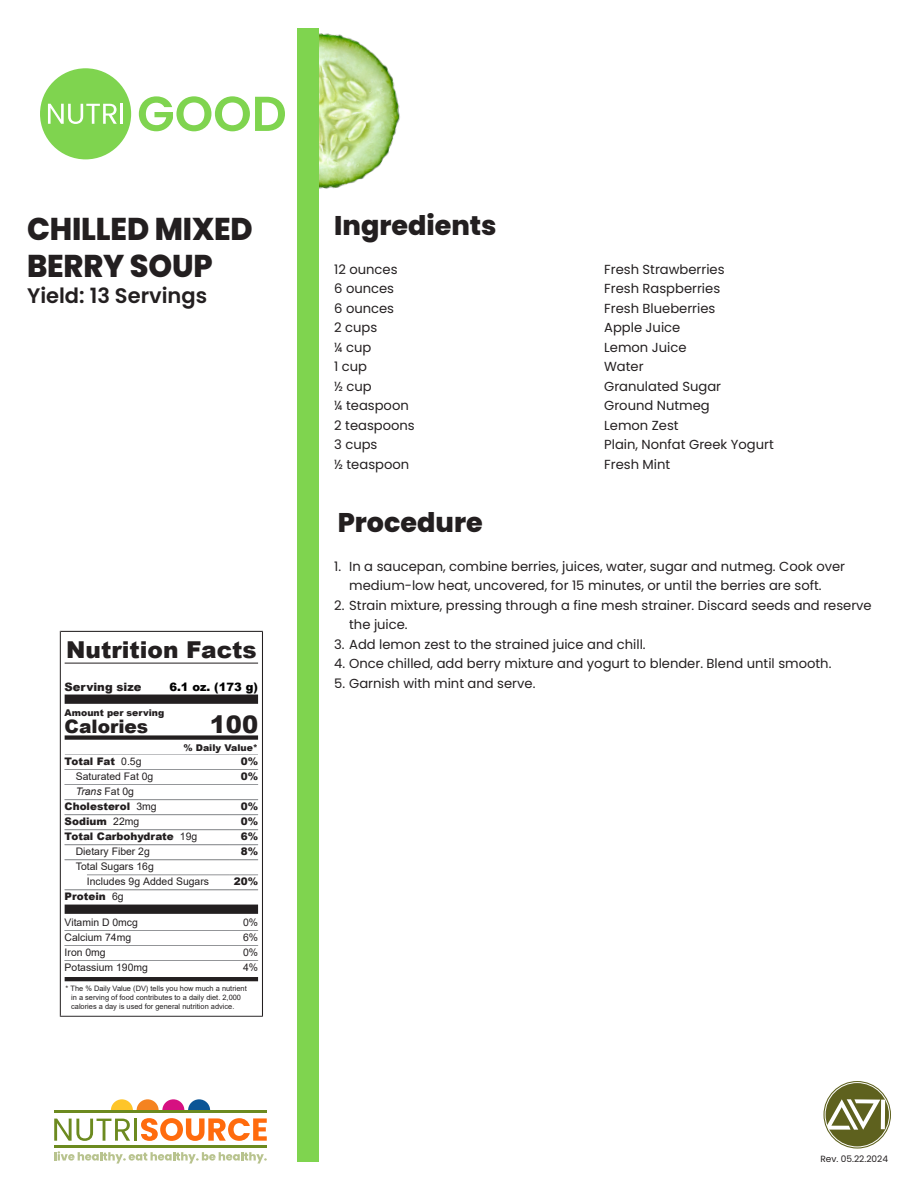
<style>
.page{position:relative;width:918px;height:1188px;background:#fff}
.page>*{position:absolute;margin:0;border:0;box-sizing:border-box;transform-origin:0 0}
.Quote_Name_Title{font:800 31.5px/37.8px "Poppins";letter-spacing:-.005em;color:#231f20;scale:.96 1}
.Quote_Name_Title-2{font:800 27px "Poppins";color:#231f20}
.t1{font:900 24.15px "Arial";color:#231f20}
.t2{font:900 23.25px "Arial";color:#231f20}
.Quote_Name_Title-3{font:600 21px "Poppins";color:#231f20}
.t3{font:900 18.6px "Arial";color:#231f20}
.Quote_Name_Title-4{font:13.2px/19.5px "Poppins";color:#231f20}
.t4{font:900 11.55px "Arial";color:#000}
.t5{font:900 11.55px "Arial";color:#231f20}
.t6{font:10.35px/15px "Arial";color:#231f20}
.t7{font:900 10.35px/15px "Arial";color:#231f20}
.t8{font:900 9.3px "Arial";color:#231f20}
.Quote_Name_Title-5{font:9px "Poppins";color:#231f20}
.t9{font:7.5px/9px "Arial";color:#231f20}
.s1{font-weight:400}
.s2{font-weight:400;font-style:italic}
</style>
<div class="page">
<img style="left:318px;top:28px;width:82px;height:173px">
<div style="left:297px;top:28px;width:21px;height:1134px;background:#7fd44f"></div>
<svg style="left:111px;top:1099px;width:99px;height:12px"></svg>
<svg style="left:54px;top:1119px;width:76px;height:22px"></svg>
<hr style="left:134px;top:1119px;width:3px;height:22px;background:#6c8a1f">
<svg style="left:141px;top:1118px;width:126px;height:23px"></svg>
<svg style="left:54px;top:1151px;width:213px;height:13px"></svg>
<hr style="left:54px;top:1146px;width:213px;height:2px;background:#6c8a1f">
<hr style="left:54px;top:1111px;width:213px;height:2px;background:#6c8a1f">
<svg style="left:824px;top:1081px;width:67px;height:68px;background:#6e7135"></svg>
<div style="left:825px;top:1082px;width:65px;height:65px;border:1px solid #fff;border-radius:50%"></div>
<hr style="left:881px;top:1100px;width:4px;height:29px;background:#fff">
<svg style="left:827px;top:1099px;width:53px;height:31px"></svg>
<svg style="left:139px;top:96px;width:146px;height:35px"></svg>
<div style="left:40px;top:68px;width:91px;height:91px;background:#7fd44f;border-radius:50%"></div>
<svg style="left:48px;top:104px;width:69px;height:20px"></svg>
<hr style="left:121px;top:104px;width:2px;height:20px;background:#fff">
<svg style="left:59px;top:631px;width:1px;height:386px"></svg>
<svg style="left:60px;top:631px;width:203px;height:386px"></svg>
<hr style="left:65px;top:977px;width:193px;height:4px;background:#231f20">
<h6 class="Quote_Name_Title" style="left:27px;top:210px;width:237px">CHILLED MIXED<br>BERRY SOUP</h6>
<h6 class="Quote_Name_Title-3" style="left:27px;top:283px;width:182px">Yield: 13 Servings</h6>
<p class="t2" style="left:66px;top:633px;width:192px">Nutrition Facts</p>
<p class="t5" style="left:65px;top:679px;width:78px">Serving size</p>
<p class="t4" style="left:169px;top:679px;width:90px">6.1 oz. (173 g)</p>
<p class="t8" style="left:65px;top:705px;width:101px">Amount per serving</p>
<p class="t3" style="left:65px;top:713px;width:85px">Calories</p>
<p class="t1" style="left:210px;top:707px;width:50px">100</p>
<p class="t8" style="left:183px;top:741px;width:76px">% Daily Value*</p>
<p class="t7" style="left:65px;top:753px;width:78px">Total Fat <span class="s1">0.5g</span></p>
<p class="t7" style="left:241px;top:753px;width:19px">0%</p>
<p class="t6" style="left:76px;top:769px;width:79px">Saturated Fat 0g</p>
<p class="t7" style="left:241px;top:768px;width:19px">0%</p>
<p class="t7" style="left:65px;top:783px;width:94px;text-indent:11px"><span class="s2">Trans</span> <span class="s1">Fat 0g<br></span>Cholesterol <span class="s1">3mg</span></p>
<p class="t7" style="left:241px;top:798px;width:19px">0%</p>
<p class="t7" style="left:65px;top:813px;width:76px">Sodium <span class="s1">22mg</span></p>
<p class="t7" style="left:241px;top:813px;width:19px">0%</p>
<p class="t7" style="left:65px;top:828px;width:134px">Total Carbohydrate <span class="s1">19g</span></p>
<p class="t7" style="left:241px;top:828px;width:19px">6%</p>
<p class="t6" style="left:76px;top:844px;width:76px">Dietary Fiber 2g</p>
<p class="t7" style="left:241px;top:843px;width:19px">8%</p>
<p class="t6" style="left:87px;top:859px;width:124px;text-indent:-11px">Total Sugars 16g<br>Includes 9g Added Sugars</p>
<p class="t7" style="left:234px;top:874px;width:26px">20%</p>
<p class="t7" style="left:65px;top:889px;width:61px">Protein <span class="s1">6g</span></p>
<p class="t6" style="left:65px;top:914px;width:75px">Vitamin D 0mcg</p>
<p class="t6" style="left:243px;top:914px;width:17px">0%</p>
<p class="t6" style="left:65px;top:929px;width:68px">Calcium 74mg</p>
<p class="t6" style="left:243px;top:929px;width:17px">6%</p>
<p class="t6" style="left:65px;top:944px;width:43px">Iron 0mg</p>
<p class="t6" style="left:243px;top:944px;width:17px">0%</p>
<p class="t6" style="left:65px;top:959px;width:85px">Potassium 190mg</p>
<p class="t6" style="left:243px;top:959px;width:17px">4%</p>
<p class="t9" style="left:71px;top:984px;width:177px;text-indent:-6px">* The % Daily Value (DV) tells you how much a nutrient in a serving of food contributes to a daily diet. 2,000 calories a day is used for general nutrition advice.</p>
<h6 class="Quote_Name_Title-2" style="left:334px;top:210px;width:164px">Ingredients</h6>
<h6 class="Quote_Name_Title-4" style="left:334px;top:260px;width:65px">12 ounces</h6>
<h6 class="Quote_Name_Title-4" style="left:604px;top:260px;width:122px">Fresh Strawberries</h6>
<h6 class="Quote_Name_Title-4" style="left:334px;top:279px;width:61px">6 ounces</h6>
<h6 class="Quote_Name_Title-4" style="left:604px;top:279px;width:117px">Fresh Raspberries</h6>
<h6 class="Quote_Name_Title-4" style="left:334px;top:299px;width:61px">6 ounces</h6>
<h6 class="Quote_Name_Title-4" style="left:604px;top:299px;width:113px">Fresh Blueberries</h6>
<h6 class="Quote_Name_Title-4" style="left:334px;top:318px;width:45px">2 cups</h6>
<h6 class="Quote_Name_Title-4" style="left:604px;top:318px;width:78px">Apple Juice</h6>
<h6 class="Quote_Name_Title-4" style="left:334px;top:338px;width:39px">¼ cup</h6>
<h6 class="Quote_Name_Title-4" style="left:604px;top:338px;width:84px">Lemon Juice</h6>
<h6 class="Quote_Name_Title-4" style="left:334px;top:357px;width:34px">1 cup</h6>
<h6 class="Quote_Name_Title-4" style="left:604px;top:357px;width:41px">Water</h6>
<h6 class="Quote_Name_Title-4" style="left:334px;top:377px;width:39px">½ cup</h6>
<h6 class="Quote_Name_Title-4" style="left:604px;top:377px;width:118px">Granulated Sugar</h6>
<h6 class="Quote_Name_Title-4" style="left:334px;top:396px;width:76px">¼ teaspoon</h6>
<h6 class="Quote_Name_Title-4" style="left:604px;top:396px;width:107px">Ground Nutmeg</h6>
<h6 class="Quote_Name_Title-4" style="left:334px;top:416px;width:82px">2 teaspoons</h6>
<h6 class="Quote_Name_Title-4" style="left:604px;top:416px;width:76px">Lemon Zest</h6>
<h6 class="Quote_Name_Title-4" style="left:334px;top:435px;width:45px">3 cups</h6>
<h6 class="Quote_Name_Title-4" style="left:604px;top:435px;width:171px">Plain, Nonfat Greek Yogurt</h6>
<h6 class="Quote_Name_Title-4" style="left:334px;top:455px;width:77px">½ teaspoon</h6>
<h6 class="Quote_Name_Title-4" style="left:604px;top:455px;width:68px">Fresh Mint</h6>
<h6 class="Quote_Name_Title-2" style="left:338px;top:506px;width:147px">Procedure</h6>
<h6 class="Quote_Name_Title-4" style="left:349px;top:556px;width:498px;text-indent:-15px">1. In a saucepan, combine berries, juices, water, sugar and nutmeg. Cook over medium-low heat, uncovered, for 15 minutes, or until the berries are soft.</h6>
<h6 class="Quote_Name_Title-4" style="left:349px;top:595px;width:524px;text-indent:-15px">2. Strain mixture, pressing through a fine mesh strainer. Discard seeds and reserve the juice.</h6>
<h6 class="Quote_Name_Title-4" style="left:334px;top:634px;width:313px">3. Add lemon zest to the strained juice and chill.</h6>
<h6 class="Quote_Name_Title-4" style="left:334px;top:654px;width:499px">4. Once chilled, add berry mixture and yogurt to blender. Blend until smooth.</h6>
<h6 class="Quote_Name_Title-4" style="left:334px;top:673px;width:203px">5. Garnish with mint and serve.</h6>
<h6 class="Quote_Name_Title-5" style="left:821px;top:1154px;width:69px">Rev. 05.22.2024</h6>
</div>
